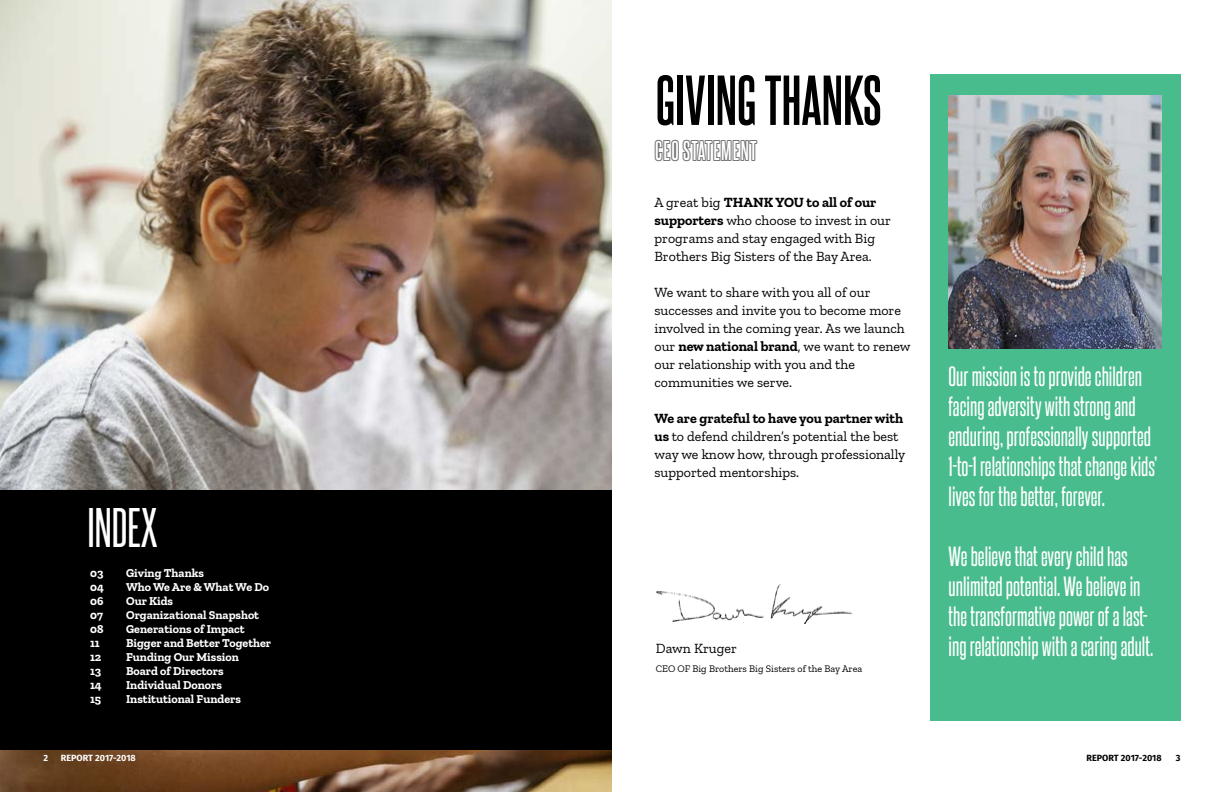
<style>
.page{position:relative;width:1224px;height:792px;background:#fff}
.page>*{position:absolute;margin:0;border:0;box-sizing:border-box;transform-origin:0 0}
.t1{font:700 60px "Steelfish Rg";color:#000}
.t2{font:48px "Steelfish Rg";color:#fff}
.t3{font:24px/30px "Steelfish Rg";color:#fff}
.t4{font:24px "Steelfish Outline";color:#6d6e71}
.t5{font:14px/18px "Zilla Slab";color:#000}
.t6{font:700 12px "Zilla Slab";color:#fff}
.t7{font:10px "Zilla Slab";color:#000}
.t8{font:700 9px "Fira Sans";color:#fff}
.t9{font:700 9px "Fira Sans";color:#000}
.s1{font-weight:700}
</style>
<div class="page">
<img style="left:656px;top:584px;width:197px;height:39px">
<img style="left:0;top:0;width:612px;height:792px">
<div style="left:0;top:490px;width:612px;height:259px;background:#000"></div>
<div style="left:930px;top:74px;width:251px;height:647px;background:#49bc8d"></div>
<img style="left:949px;top:96px;width:213px;height:253px">
<h2 class="t2" style="left:87px;top:493px;width:71px">INDEX</h2>
<p class="t6" style="left:90px;top:566px;width:15px">03</p>
<p class="t6" style="left:126px;top:566px;width:79px">Giving Thanks</p>
<p class="t6" style="left:90px;top:580px;width:15px">04</p>
<p class="t6" style="left:126px;top:580px;width:145px">Who We Are &amp; What We Do</p>
<p class="t6" style="left:90px;top:594px;width:15px">06</p>
<p class="t6" style="left:126px;top:594px;width:48px">Our Kids</p>
<p class="t6" style="left:90px;top:608px;width:14px">07</p>
<p class="t6" style="left:126px;top:608px;width:134px">Organizational Snapshot</p>
<p class="t6" style="left:90px;top:622px;width:15px">08</p>
<p class="t6" style="left:126px;top:622px;width:120px">Generations of Impact</p>
<p class="t6" style="left:90px;top:636px;width:11px">11</p>
<p class="t6" style="left:126px;top:636px;width:147px">Bigger and Better Together</p>
<p class="t6" style="left:90px;top:650px;width:13px">12</p>
<p class="t6" style="left:126px;top:650px;width:114px">Funding Our Mission</p>
<p class="t6" style="left:90px;top:664px;width:13px">13</p>
<p class="t6" style="left:126px;top:664px;width:99px">Board of Directors</p>
<p class="t6" style="left:90px;top:678px;width:13px">14</p>
<p class="t6" style="left:126px;top:678px;width:97px">Individual Donors</p>
<p class="t6" style="left:90px;top:692px;width:13px">15</p>
<p class="t6" style="left:126px;top:692px;width:116px">Institutional Funders</p>
<h1 class="t1" style="left:656px;top:57px;width:227px">GIVING THANKS</h1>
<h3 class="t4" style="left:655px;top:133px;width:104px">CEO STATEMENT</h3>
<p class="t5" style="left:655px;top:194px;width:238px">A great big <span class="s1">THANK YOU to all of our supporters</span> who choose to invest in our programs and stay engaged with Big Brothers Big Sisters of the Bay Area.</p>
<p class="t5" style="left:655px;top:284px;width:258px">We want to share with you all of our successes and invite you to become more involved in the coming year. As we launch our <span class="s1">new national brand</span>, we want to renew our relationship with you and the communities we serve.</p>
<p class="t5" style="left:655px;top:410px;width:252px"><span class="s1">We are grateful to have you partner with us</span> to defend children’s potential the best way we know how, through professionally supported mentorships.</p>
<p class="t5" style="left:656px;top:639px;width:83px">Dawn Kruger</p>
<p class="t7" style="left:656px;top:663px;width:208px">CEO OF Big Brothers Big Sisters of the Bay Area</p>
<h3 class="t3" style="left:949px;top:359px;width:210px">Our mission is to provide children facing adversity with strong and enduring, professionally supported 1-to-1 relationships that change kids’ lives for the better, forever.</h3>
<h3 class="t3" style="left:949px;top:539px;width:206px">We believe that every child has unlimited potential. We believe in the transformative power of a last&shy;ing relationship with a caring adult.</h3>
<p class="t8" style="left:43px;top:752px;width:6px">2</p>
<p class="t8" style="left:61px;top:752px;width:77px">REPORT 2017-2018</p>
<p class="t9" style="left:1087px;top:752px;width:77px">REPORT 2017-2018</p>
<p class="t9" style="left:1176px;top:752px;width:6px">3</p>
</div>
